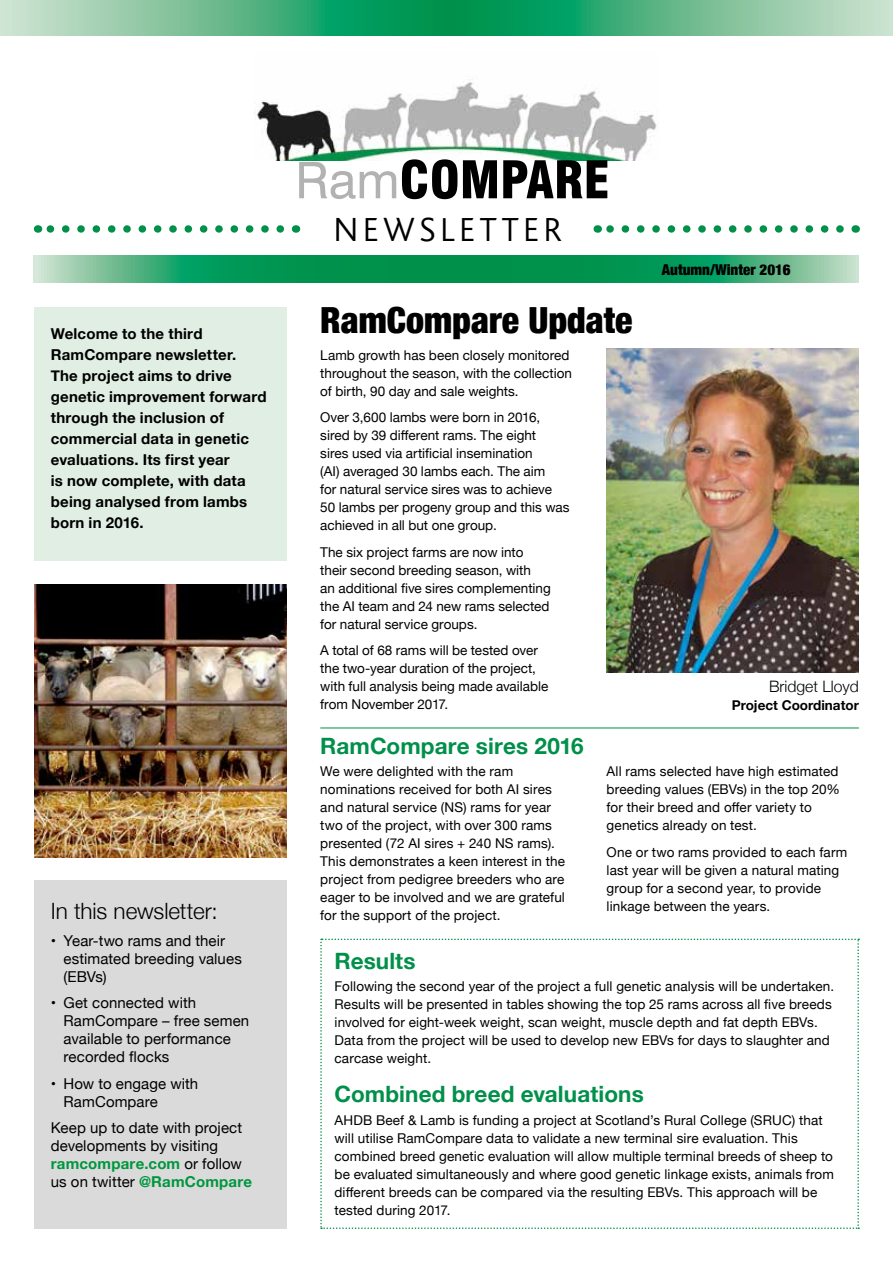
<style>
.page{position:relative;width:893px;height:1263px;background:#fff}
.page>*{position:absolute;margin:0;border:0;box-sizing:border-box;transform-origin:0 0}
.t1{font:900 condensed 50.55px "Swiss 721 BT";color:#000}
.t2{font:900 condensed 36px "Helvetica Neue";color:#000}
.t3{font:300 34.95px "Bliss";letter-spacing:.12em;color:#000}
.t4{font:700 22.5px "Helvetica Neue";letter-spacing:.005em;color:#00904a}
.t5{font:300 22.5px "Helvetica Neue";letter-spacing:-.005em;color:#000}
.t6{font:300 15.75px "Helvetica Neue";color:#000}
.t7{font:15px/18px "Helvetica Neue";letter-spacing:.005em;color:#000}
.t8{font:700 15px/21px "Helvetica Neue";letter-spacing:.015em;color:#000}
.t9{font:900 condensed 15px "Helvetica Neue";color:#000}
.t10{font:13.5px/18px "Helvetica Neue";letter-spacing:.01em;color:#000}
.t11{font:700 13.5px "Helvetica Neue";color:#000}
.s1{font-weight:700;color:#00963e}
.s2{font-weight:400;font-stretch:normal;color:#b3b2b2}
</style>
<div class="page">
<div style="left:34px;top:880px;width:252px;height:349px;background:#dadada"></div>
<div style="left:34px;top:308px;width:252px;height:253px;background:#e0eee4"></div>
<svg style="left:46px;top:225px;width:234px;height:8px"></svg>
<svg style="left:606px;top:225px;width:234px;height:8px"></svg>
<svg style="left:34px;top:256px;width:825px;height:27px;background:#28a369"></svg>
<img style="left:34px;top:584px;width:252px;height:273px">
<svg style="left:0;top:0;width:893px;height:36px;background:#5cb78a"></svg>
<hr style="left:320px;top:728px;width:539px;height:1px;background:#00904a">
<svg style="left:320px;top:938px;width:539px;height:291px"></svg>
<img style="left:257px;top:79px;width:400px;height:82px">
<img style="left:606px;top:349px;width:253px;height:324px">
<p class="t8" style="left:51px;top:324px;width:217px">Welcome to the third<br>RamCompare newsletter.<br>The project aims to drive genetic improvement forward through the inclusion of commercial data in genetic evaluations. Its first year<br>is now complete, with data being analysed from lambs born in 2016.</p>
<h3 class="t5" style="left:51px;top:893px;width:168px">In this newsletter:</h3>
<p class="t7" style="left:64px;top:932px;width:180px;text-indent:-13px">• Year-two rams and their estimated breeding values (EBVs)</p>
<p class="t7" style="left:64px;top:994px;width:187px;text-indent:-13px">• Get connected with<br>RamCompare – free semen available to performance recorded flocks</p>
<p class="t7" style="left:64px;top:1075px;width:136px;text-indent:-13px">• How to engage with<br>RamCompare</p>
<p class="t7" style="left:51px;top:1119px;width:203px">Keep up to date with project developments by visiting <span class="s1">ramcompare.com</span> or follow us on twitter <span class="s1">@RamCompare</span></p>
<h1 class="t1" style="left:295px;top:150px;width:316px"><span class="s2">Ram</span>COMPARE</h1>
<h3 class="t3" style="left:334px;top:211px;width:230px">NEWSLETTER</h3>
<p class="t9" style="left:662px;top:258px;width:130px">Autumn/Winter 2016</p>
<h2 class="t2" style="left:320px;top:291px;width:314px">RamCompare Update</h2>
<p class="t10" style="left:320px;top:347px;width:253px">Lamb growth has been closely monitored throughout the season, with the collection of birth, 90 day and sale weights.</p>
<p class="t10" style="left:320px;top:409px;width:251px">Over 3,600 lambs were born in 2016, sired by 39 different rams. The eight<br>sires used via artificial insemination<br>(AI) averaged 30 lambs each. The aim<br>for natural service sires was to achieve 50 lambs per progeny group and this was achieved in all but one group.</p>
<p class="t10" style="left:320px;top:544px;width:232px">The six project farms are now into their second breeding season, with<br>an additional five sires complementing the AI team and 24 new rams selected for natural service groups.</p>
<p class="t10" style="left:320px;top:642px;width:230px">A total of 68 rams will be tested over the two-year duration of the project, with full analysis being made available from November 2017.</p>
<h3 class="t4" style="left:320px;top:728px;width:265px">RamCompare sires 2016</h3>
<p class="t10" style="left:320px;top:763px;width:246px">We were delighted with the ram nominations received for both AI sires and natural service (NS) rams for year two of the project, with over 300 rams presented (72 AI sires + 240 NS rams).<br>This demonstrates a keen interest in the project from pedigree breeders who are eager to be involved and we are grateful for the support of the project.</p>
<p class="t10" style="left:607px;top:763px;width:235px">All rams selected have high estimated breeding values (EBVs) in the top 20% for their breed and offer variety to genetics already on test.</p>
<p class="t6" style="left:769px;top:674px;width:91px">Bridget Lloyd</p>
<p class="t11" style="left:732px;top:695px;width:129px">Project Coordinator</p>
<p class="t10" style="left:607px;top:844px;width:242px">One or two rams provided to each farm last year will be given a natural mating group for a second year, to provide linkage between the years.</p>
<h3 class="t4" style="left:335px;top:943px;width:82px">Results</h3>
<p class="t10" style="left:335px;top:978px;width:501px">Following the second year of the project a full genetic analysis will be undertaken.<br>Results will be presented in tables showing the top 25 rams across all five breeds involved for eight-week weight, scan weight, muscle depth and fat depth EBVs.<br>Data from the project will be used to develop new EBVs for days to slaughter and carcase weight.</p>
<h3 class="t4" style="left:335px;top:1077px;width:311px">Combined breed evaluations</h3>
<p class="t10" style="left:335px;top:1112px;width:501px">AHDB Beef &amp; Lamb is funding a project at Scotland’s Rural College (SRUC) that will utilise RamCompare data to validate a new terminal sire evaluation. This combined breed genetic evaluation will allow multiple terminal breeds of sheep to be evaluated simultaneously and where good genetic linkage exists, animals from different breeds can be compared via the resulting EBVs. This approach will be tested during 2017.</p>
</div>
